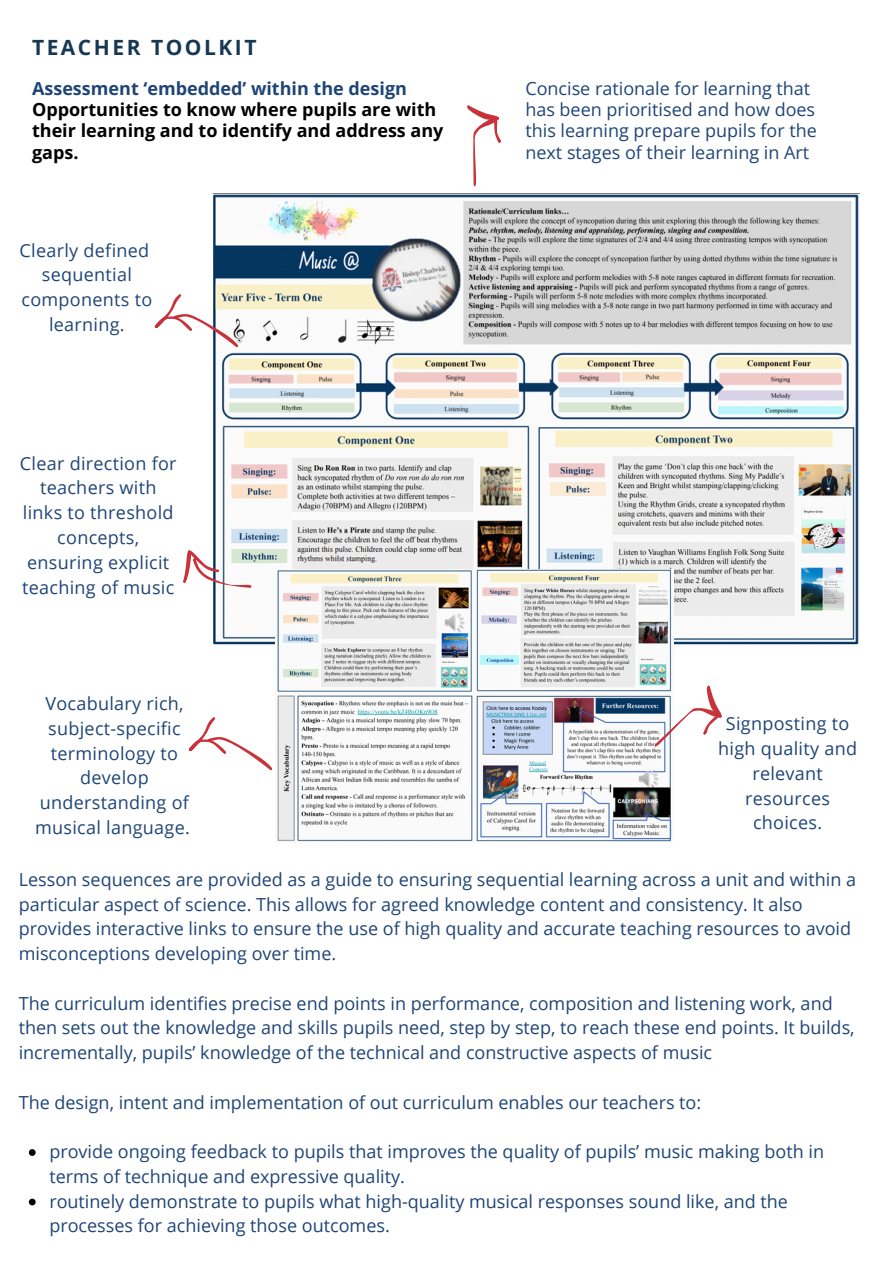
<style>
.page{position:relative;width:894px;height:1264px;background:#fff}
.page>*{position:absolute;margin:0;border:0;box-sizing:border-box;transform-origin:0 0}
.t1{font:700 21px "Open Sans";letter-spacing:.12em;color:#163853}
.t2{font:18px/24.8px "Open Sans";color:#1f4576}
.t3{font:700 18px/21.3px "Open Sans";color:#000}
.s1{color:#1f4576}
</style>
<div class="page">
<img style="left:213px;top:193px;width:646px;height:452px">
<svg style="left:467px;top:105px;width:33px;height:81px"></svg>
<svg style="left:154px;top:294px;width:84px;height:53px"></svg>
<svg style="left:183px;top:550px;width:68px;height:38px"></svg>
<img style="left:275px;top:569px;width:398px;height:273px">
<svg style="left:29px;top:1149px;width:7px;height:6px"></svg>
<svg style="left:29px;top:1198px;width:7px;height:7px"></svg>
<svg style="left:188px;top:717px;width:84px;height:53px"></svg>
<svg style="left:654px;top:685px;width:67px;height:61px"></svg>
<p class="t1" style="left:32px;top:32px;width:226px">TEACHER TOOLKIT</p>
<p class="t3" style="left:32px;top:77px;width:413px"><span class="s1">Assessment ‘embedded’ within the design </span>Opportunities to know where pupils are with their learning and to identify and address any gaps.</p>
<p class="t2" style="left:20px;top:237px;width:131px">Clearly defined</p>
<p class="t2" style="left:22px;top:262px;width:132px;text-align:center">sequential components to learning.</p>
<p class="t2" style="left:20px;top:450px;width:158px;text-align:center">Clear direction for teachers with links to threshold concepts, ensuring explicit teaching of music</p>
<p class="t2" style="left:35px;top:690px;width:156px;text-align:center">Vocabulary rich, subject-specific terminology to develop understanding of musical language.</p>
<p class="t2" style="left:525px;top:77px;width:293px;line-height:21.3px">Concise rationale for learning that has been prioritised and how does this learning prepare pupils for the next stages of their learning in Art</p>
<p class="t2" style="left:718px;top:711px;width:140px;text-align:center">Signposting to high quality and relevant resources choices.</p>
<p class="t2" style="left:19px;top:866px;width:838px">Lesson sequences are provided as a guide to ensuring sequential learning across a unit and within a particular aspect of science. This allows for agreed knowledge content and consistency. It also provides interactive links to ensure the use of high quality and accurate teaching resources to avoid misconceptions developing over time.</p>
<p class="t2" style="left:19px;top:990px;width:837px">The curriculum identifies precise end points in performance, composition and listening work, and then sets out the knowledge and skills pupils need, step by step, to reach these end points. It builds, incrementally, pupils’ knowledge of the technical and constructive aspects of music</p>
<p class="t2" style="left:19px;top:1089px;width:684px">The design, intent and implementation of out curriculum enables our teachers to:</p>
<p class="t2" style="left:49px;top:1138px;width:776px">provide ongoing feedback to pupils that improves the quality of pupils’ music making both in terms of technique and expressive quality.</p>
<p class="t2" style="left:49px;top:1188px;width:740px">routinely demonstrate to pupils what high-quality musical responses sound like, and the processes for achieving those outcomes.</p>
</div>
